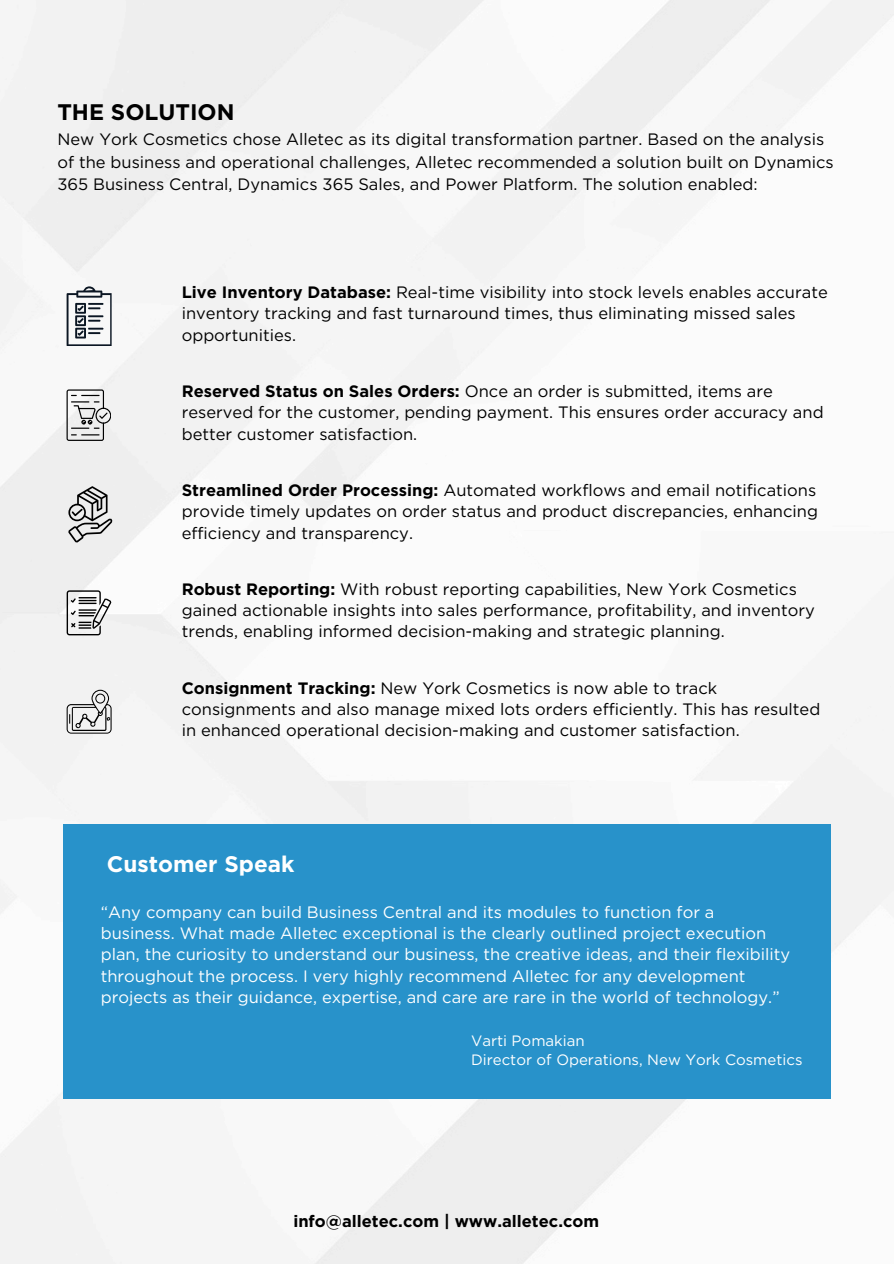
<style>
.page{position:relative;width:894px;height:1264px;background:#fff}
.page>*{position:absolute;margin:0;border:0;box-sizing:border-box;transform-origin:0 0}
.t1{font:700 22.5px "Gotham";color:#fff}
.t2{font:700 22.5px "Gotham";color:#000}
.t3{font:16.5px/21.3px "Gotham";color:#000}
.t4{font:16.5px/21.3px "Gotham";color:#fff}
.t5{font:700 16.5px "Gotham";color:#000}
.t6{font:15px "Gotham";color:#fff}
.s1{font-weight:700}
</style>
<div class="page">
<img style="left:0;top:0;width:893px;height:1263px">
<div style="left:63px;top:824px;width:767px;height:275px;background:#2892ca"></div>
<svg style="left:67px;top:286px;width:45px;height:60px"></svg>
<svg style="left:68px;top:486px;width:44px;height:56px"></svg>
<svg style="left:67px;top:590px;width:44px;height:45px"></svg>
<svg style="left:66px;top:389px;width:45px;height:52px"></svg>
<svg style="left:67px;top:689px;width:45px;height:44px"></svg>
<p class="t2" style="left:57px;top:99px;width:179px">THE SOLUTION</p>
<p class="t3" style="left:57px;top:128px;width:777px;line-height:22.5px">New York Cosmetics chose Alletec as its digital transformation partner. Based on the analysis of the business and operational challenges, Alletec recommended a solution built on Dynamics<br>365 Business Central, Dynamics 365 Sales, and Power Platform. The solution enabled:</p>
<p class="t3" style="left:182px;top:281px;width:647px"><span class="s1">Live Inventory Database:</span> Real-time visibility into stock levels enables accurate inventory tracking and fast turnaround times, thus eliminating missed sales opportunities.</p>
<p class="t3" style="left:182px;top:380px;width:643px"><span class="s1">Reserved Status on Sales Orders:</span> Once an order is submitted, items are reserved for the customer, pending payment. This ensures order accuracy and better customer satisfaction.</p>
<p class="t3" style="left:182px;top:479px;width:637px;text-align:justify"><span class="s1">Streamlined Order Processing:</span> Automated workflows and email notifications provide timely updates on order status and product discrepancies, enhancing efficiency and transparency.</p>
<p class="t3" style="left:182px;top:578px;width:634px"><span class="s1">Robust Reporting:</span> With robust reporting capabilities, New York Cosmetics gained actionable insights into sales performance, profitability, and inventory trends, enabling informed decision-making and strategic planning.</p>
<p class="t3" style="left:182px;top:677px;width:640px"><span class="s1">Consignment Tracking:</span> New York Cosmetics is now able to track consignments and also manage mixed lots orders efficiently. This has resulted in enhanced operational decision-making and customer satisfaction.</p>
<p class="t1" style="left:107px;top:850px;width:189px">Customer Speak</p>
<p class="t4" style="left:101px;top:901px;width:691px">“Any company can build Business Central and its modules to function for a business. What made Alletec exceptional is the clearly outlined project execution plan, the curiosity to understand our business, the creative ideas, and their flexibility throughout the process. I very highly recommend Alletec for any development projects as their guidance, expertise, and care are rare in the world of technology.”</p>
<h1 class="t6" style="left:471px;top:1031px;width:115px">Varti Pomakian</h1>
<p class="t6" style="left:471px;top:1050px;width:333px">Director of Operations, New York Cosmetics</p>
<p class="t5" style="left:293px;top:1210px;width:307px">info@alletec.com | www.alletec.com</p>
</div>
